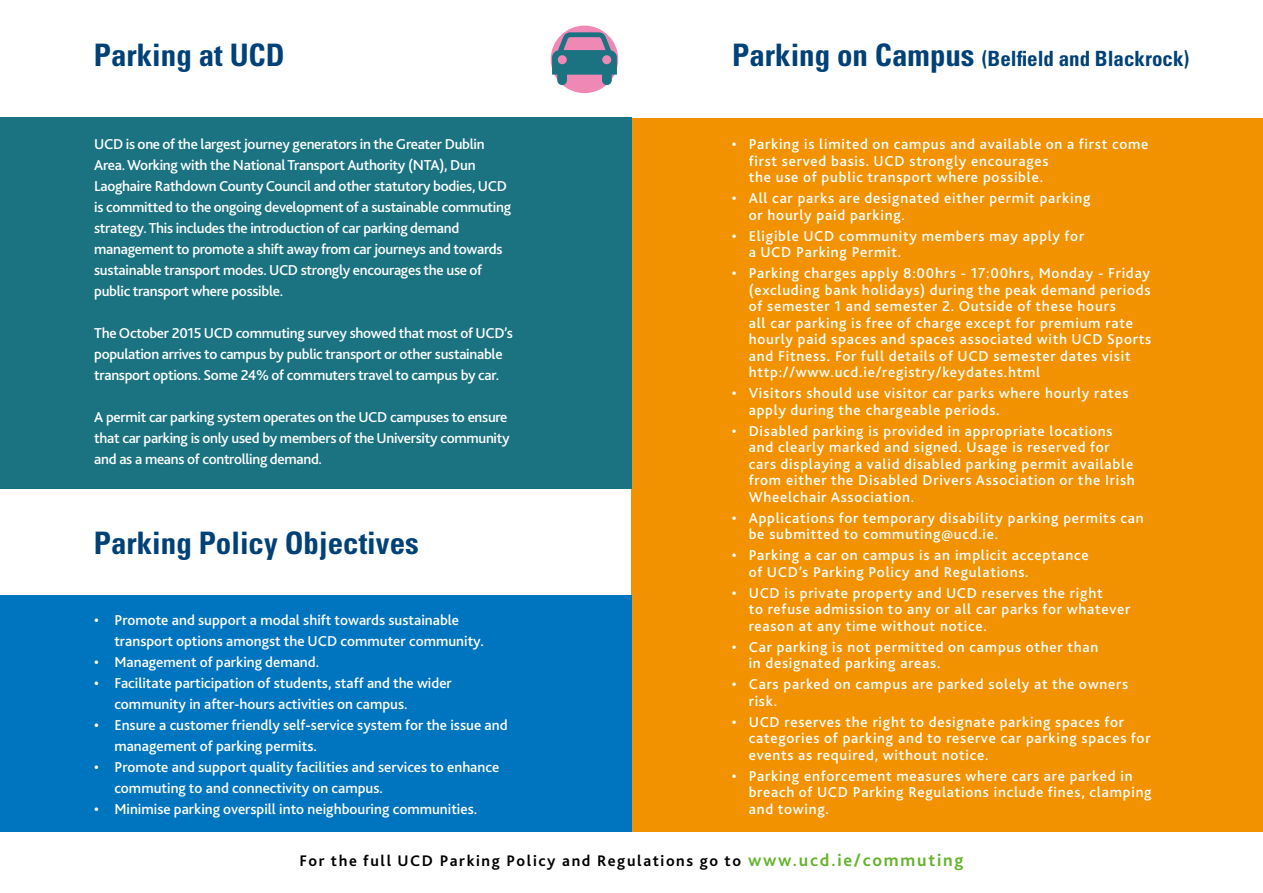
<style>
.page{position:relative;width:1263px;height:893px;background:#fff}
.page>*{position:absolute;margin:0;border:0;box-sizing:border-box;transform-origin:0 0}
.t1{font:700 condensed 30.9px "Univers";color:#004177}
.t2{font:700 condensed 21px "Univers";color:#004177}
.t3{font:700 16.05px "Bliss 2";letter-spacing:.1em;color:#000}
.t4{font:500 15px/16.5px "Bliss 2";letter-spacing:.05em;color:#fff}
.t5{font:500 15px/21px "Bliss 2";letter-spacing:-.02em;color:#fff}
.t6{font:500 15px/21px "Bliss 2";color:#fff}
.s1{font-size:30.9px}
.s2{font-size:17.85px;color:#65b32e}
</style>
<div class="page">
<div style="left:631px;top:118px;width:632px;height:713px;background:#f39200"></div>
<div style="left:0;top:118px;width:631px;height:371px;background:#1b7382"></div>
<div style="left:0;top:595px;width:631px;height:236px;background:#0075bf"></div>
<div style="left:551px;top:26px;width:67px;height:67px;background:#f088b6;border-radius:50%"></div>
<svg style="left:552px;top:32px;width:65px;height:55px"></svg>
<h1 class="t1" style="left:94px;top:36px;width:192px">Parking at UCD</h1>
<p class="t5" style="left:94px;top:133px;width:418px">UCD is one of the largest journey generators in the Greater Dublin Area. Working with the National Transport Authority (NTA), Dun Laoghaire Rathdown County Council and other statutory bodies, UCD is committed to the ongoing development of a sustainable commuting strategy. This includes the introduction of car parking demand management to promote a shift away from car journeys and towards sustainable transport modes. UCD strongly encourages the use of public transport where possible.</p>
<p class="t5" style="left:94px;top:322px;width:420px">The October 2015 UCD commuting survey showed that most of UCD’s population arrives to campus by public transport or other sustainable transport options. Some 24% of commuters travel to campus by car.</p>
<p class="t5" style="left:94px;top:406px;width:417px">A permit car parking system operates on the UCD campuses to ensure that car parking is only used by members of the University community and as a means of controlling demand.</p>
<h1 class="t1" style="left:94px;top:524px;width:327px">Parking Policy Objectives</h1>
<p class="t6" style="left:114px;top:609px;width:371px;text-indent:-20px">• Promote and support a modal shift towards sustainable transport options amongst the UCD commuter community.</p>
<p class="t6" style="left:94px;top:651px;width:226px">• Management of parking demand.</p>
<p class="t6" style="left:114px;top:672px;width:339px;text-indent:-20px">• Facilitate participation of students, staff and the wider community in after-hours activities on campus.</p>
<p class="t6" style="left:114px;top:714px;width:395px;text-indent:-20px">• Ensure a customer friendly self-service system for the issue and management of parking permits.</p>
<p class="t6" style="left:114px;top:756px;width:386px;text-indent:-20px">• Promote and support quality facilities and services to enhance commuting to and connectivity on campus.</p>
<p class="t6" style="left:94px;top:798px;width:385px">• Minimise parking overspill into neighbouring communities.</p>
<h2 class="t2" style="left:732px;top:46px;width:459px"><span class="s1">Parking on Campus</span> (Belfield and Blackrock)</h2>
<p class="t4" style="left:749px;top:135px;width:401px;text-indent:-17px">• Parking is limited on campus and available on a first come first served basis. UCD strongly encourages<br>the use of public transport where possible.</p>
<p class="t4" style="left:749px;top:189px;width:343px;text-indent:-17px">• All car parks are designated either permit parking or hourly paid parking.</p>
<p class="t4" style="left:749px;top:227px;width:337px;text-indent:-17px">• Eligible UCD community members may apply for a UCD Parking Permit.</p>
<p class="t4" style="left:749px;top:264px;width:404px;text-indent:-17px">• Parking charges apply 8:00hrs - 17:00hrs, Monday - Friday (excluding bank holidays) during the peak demand periods of semester 1 and semester 2. Outside of these hours<br>all car parking is free of charge except for premium rate hourly paid spaces and spaces associated with UCD Sports and Fitness. For full details of UCD semester dates visit http://www.ucd.ie/registry/keydates.html</p>
<p class="t4" style="left:749px;top:384px;width:381px;text-indent:-17px">• Visitors should use visitor car parks where hourly rates apply during the chargeable periods.</p>
<p class="t4" style="left:749px;top:422px;width:388px;text-indent:-17px">• Disabled parking is provided in appropriate locations and clearly marked and signed. Usage is reserved for cars displaying a valid disabled parking permit available from either the Disabled Drivers Association or the Irish Wheelchair Association.</p>
<p class="t4" style="left:749px;top:509px;width:397px;text-indent:-17px">• Applications for temporary disability parking permits can be submitted to commuting@ucd.ie.</p>
<p class="t4" style="left:749px;top:546px;width:342px;text-indent:-17px">• Parking a car on campus is an implicit acceptance of UCD’s Parking Policy and Regulations.</p>
<p class="t4" style="left:749px;top:584px;width:383px;text-indent:-17px">• UCD is private property and UCD reserves the right<br>to refuse admission to any or all car parks for whatever reason at any time without notice.</p>
<p class="t4" style="left:749px;top:638px;width:351px;text-indent:-17px">• Car parking is not permitted on campus other than in designated parking areas.</p>
<p class="t4" style="left:749px;top:675px;width:381px;text-indent:-17px">• Cars parked on campus are parked solely at the owners risk.</p>
<p class="t4" style="left:749px;top:713px;width:403px;text-indent:-17px">• UCD reserves the right to designate parking spaces for categories of parking and to reserve car parking spaces for events as required, without notice.</p>
<p class="t4" style="left:749px;top:767px;width:404px;text-indent:-17px">• Parking enforcement measures where cars are parked in breach of UCD Parking Regulations include fines, clamping and towing.</p>
<p class="t3" style="left:299px;top:850px;width:665px">For the full UCD Parking Policy and Regulations go to <span class="s2">www.ucd.ie/commuting</span></p>
</div>
